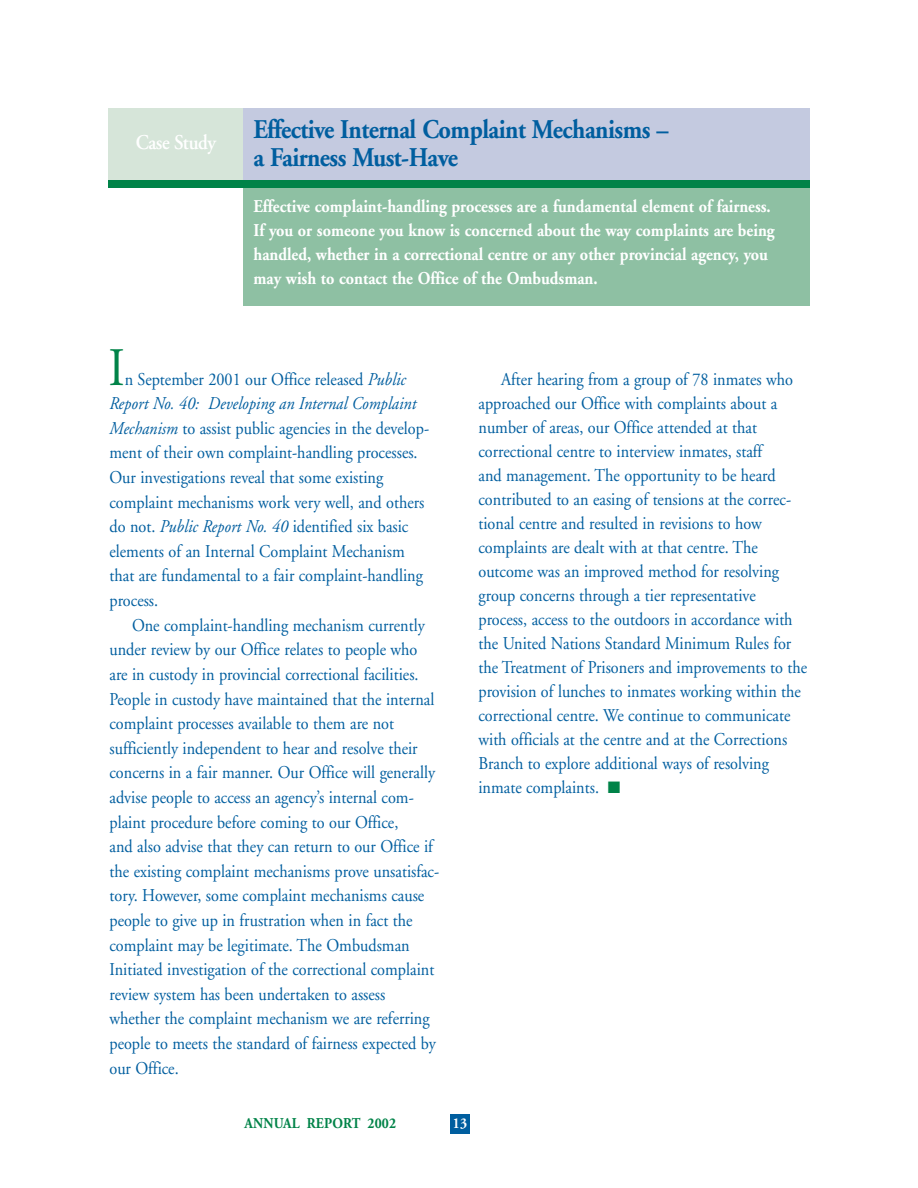
<style>
.page{position:relative;width:918px;height:1188px;background:#fff}
.page>*{position:absolute;margin:0;border:0;box-sizing:border-box;transform-origin:0 0}
.t1{font:54.15px "Adobe Garamond";color:#008348;scale:.9 1}
.t2{font:700 27px/28.5px "Adobe Garamond";letter-spacing:-.02em;color:#005e9f;scale:.9 1}
.t3{font:600 21px "Adobe Garamond";letter-spacing:-.02em;color:#fff;scale:.9 1}
.t4{font:18px/24.6px "Adobe Garamond";color:#005e9f;scale:.9 1}
.t5{font:700 18px/24px "Adobe Garamond";color:#fff;scale:.9 1}
.t6{font:700 15px "Adobe Garamond";letter-spacing:.015em;color:#008348;scale:.9 1}
.t7{font:700 15px "Adobe Garamond";color:#fff;scale:.9 1}
.s1{font-style:italic}
.s2{color:#008348}
</style>
<div class="page">
<div style="left:450px;top:1114px;width:20px;height:19px;background:#005e9f"></div>
<div style="left:108px;top:108px;width:135px;height:72px;background:#d6e5d9"></div>
<div style="left:243px;top:108px;width:567px;height:72px;background:#c4cae0"></div>
<div style="left:243px;top:184px;width:567px;height:122px;background:#8ec0a3"></div>
<div style="left:108px;top:180px;width:702px;height:7px;background:#008348"></div>
<p class="t3" style="left:136px;top:134px;width:90px">Case Study</p>
<h2 class="t2" style="left:253px;top:118px;width:463px">Effective Internal Complaint Mechanisms – a Fairness Must-Have</h2>
<p class="t5" style="left:254px;top:196px;width:581px">Effective complaint-handling processes are a fundamental element of fairness.<br>If you or someone you know is concerned about the way complaints are being handled, whether in a correctional centre or any other provincial agency, you may wish to contact the Office of the Ombudsman.</p>
<h1 class="t1" style="left:108px;top:346px;width:20px">I</h1>
<p class="t4" style="left:109px;top:368px;width:357px;text-indent:15px">n September 2001 our Office released <span class="s1">Public Report No. 40: Developing an Internal Complaint Mechanism</span> to assist public agencies in the develop&shy;ment of their own complaint-handling processes.<br>Our investigations reveal that some existing complaint mechanisms work very well, and others do not. <span class="s1">Public Report No. 40</span> identified six basic elements of an Internal Complaint Mechanism that are fundamental to a fair complaint-handling process.</p>
<p class="t4" style="left:110px;top:614px;width:368px;text-indent:23px">One complaint-handling mechanism currently under review by our Office relates to people who are in custody in provincial correctional facilities.<br>People in custody have maintained that the internal complaint processes available to them are not sufficiently independent to hear and resolve their concerns in a fair manner. Our Office will generally advise people to access an agency’s internal com&shy;plaint procedure before coming to our Office,<br>and also advise that they can return to our Office if the existing complaint mechanisms prove unsatisfac&shy;tory. However, some complaint mechanisms cause people to give up in frustration when in fact the complaint may be legitimate. The Ombudsman Initiated investigation of the correctional complaint review system has been undertaken to assess whether the complaint mechanism we are referring people to meets the standard of fairness expected by our Office.</p>
<p class="t4" style="left:478px;top:369px;width:367px;line-height:24px;text-indent:23px">After hearing from a group of 78 inmates who approached our Office with complaints about a number of areas, our Office attended at that correctional centre to interview inmates, staff<br>and management. The opportunity to be heard contributed to an easing of tensions at the correc&shy;tional centre and resulted in revisions to how complaints are dealt with at that centre. The outcome was an improved method for resolving group concerns through a tier representative process, access to the outdoors in accordance with the United Nations Standard Minimum Rules for the Treatment of Prisoners and improvements to the provision of lunches to inmates working within the correctional centre. We continue to communicate with officials at the centre and at the Corrections Branch to explore additional ways of resolving inmate complaints. <span class="s2">■</span></p>
<p class="t6" style="left:244px;top:1118px;width:170px">ANNUAL REPORT 2002</p>
<p class="t7" style="left:453px;top:1118px;width:17px">13</p>
</div>
